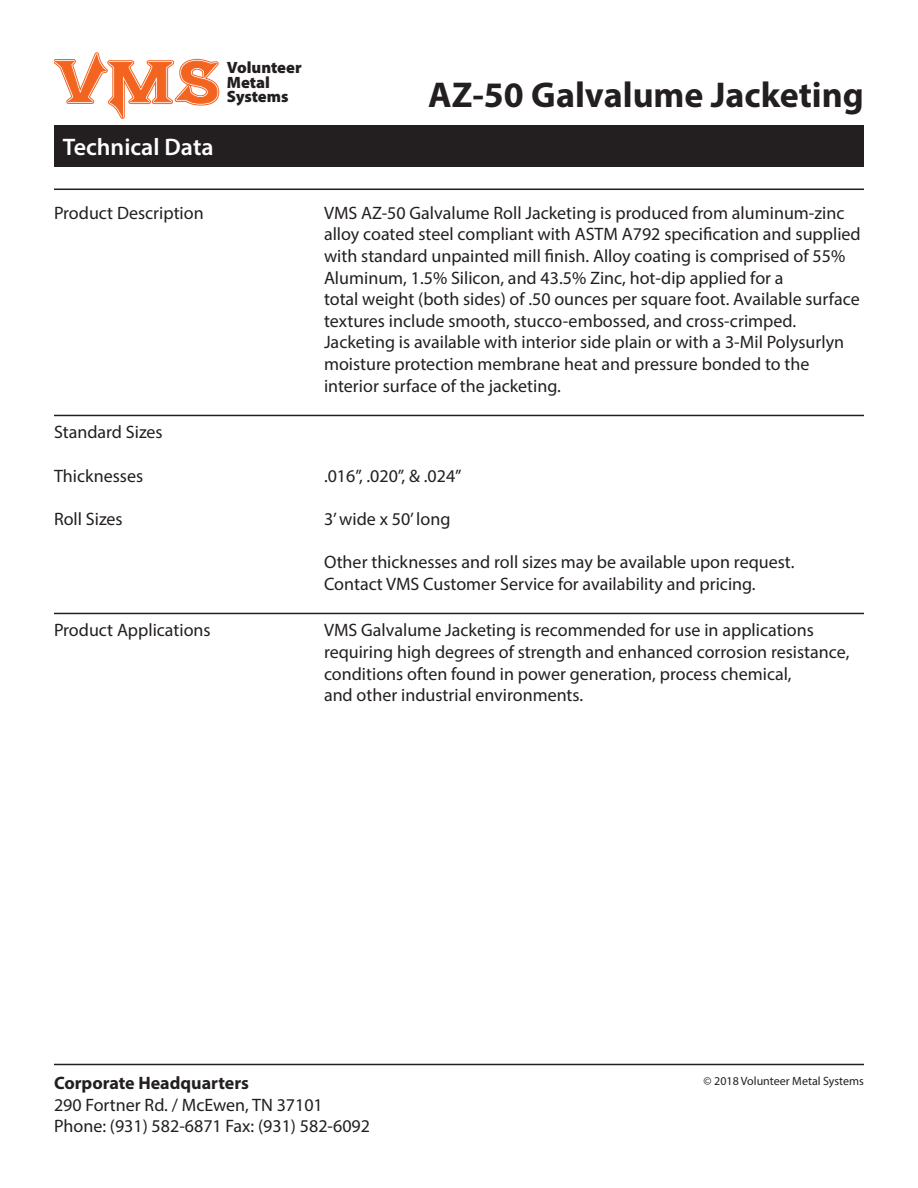
<style>
.page{position:relative;width:918px;height:1188px;background:#fff}
.page>*{position:absolute;margin:0;border:0;box-sizing:border-box;transform-origin:0 0}
.t1{font:700 36px "Myriad Pro";color:#231f20}
.t2{font:600 24px "Myriad Pro";color:#fff}
.t3{font:18px/21.6px "Myriad Pro";color:#231f20}
.t4{font:700 18px "Myriad Pro";color:#231f20}
.t5{font:900 16.35px/14.7px "Myriad Pro";color:#231f20}
.t6{font:12px "Myriad Pro";color:#231f20}
</style>
<div class="page">
<svg style="left:54px;top:53px;width:165px;height:65px"></svg>
<div style="left:54px;top:125px;width:810px;height:41px;background:#231f20"></div>
<hr style="left:54px;top:189px;width:810px;height:1px;background:#231f20">
<hr style="left:54px;top:1064px;width:810px;height:1px;background:#231f20">
<hr style="left:54px;top:415px;width:810px;height:1px;background:#231f20">
<hr style="left:54px;top:613px;width:810px;height:1px;background:#231f20">
<p class="t2" style="left:63px;top:131px;width:152px">Technical Data</p>
<p class="t5" style="left:227px;top:59px;width:76px">Volunteer<br>Metal<br>Systems</p>
<p class="t1" style="left:428px;top:71px;width:437px">AZ-50 Galvalume Jacketing</p>
<p class="t3" style="left:54px;top:202px;width:151px">Product Description</p>
<p class="t3" style="left:324px;top:202px;width:538px">VMS AZ-50 Galvalume Roll Jacketing is produced from aluminum-zinc alloy coated steel compliant with ASTM A792 specification and supplied</p>
<p class="t3" style="left:324px;top:245px;width:523px">with standard unpainted mill finish. Alloy coating is comprised of 55%<br>Aluminum, 1.5% Silicon, and 43.5% Zinc, hot-dip applied for a</p>
<p class="t3" style="left:324px;top:288px;width:537px">total weight (both sides) of .50 ounces per square foot. Available surface textures include smooth, stucco-embossed, and cross-crimped.</p>
<p class="t3" style="left:324px;top:331px;width:522px">Jacketing is available with interior side plain or with a 3-Mil Polysurlyn moisture protection membrane heat and pressure bonded to the</p>
<p class="t3" style="left:324px;top:374px;width:238px">interior surface of the jacketing.</p>
<p class="t3" style="left:54px;top:421px;width:110px">Standard Sizes</p>
<p class="t3" style="left:54px;top:464px;width:91px">Thicknesses</p>
<p class="t3" style="left:324px;top:464px;width:139px">.016”, .020”, &amp; .024”</p>
<p class="t3" style="left:54px;top:508px;width:70px">Roll Sizes</p>
<p class="t3" style="left:324px;top:508px;width:128px">3’ wide x 50’ long</p>
<p class="t3" style="left:324px;top:551px;width:472px">Other thicknesses and roll sizes may be available upon request.</p>
<p class="t3" style="left:324px;top:572px;width:433px">Contact VMS Customer Service for availability and pricing.</p>
<p class="t3" style="left:54px;top:619px;width:158px">Product Applications</p>
<p class="t3" style="left:324px;top:619px;width:527px">VMS Galvalume Jacketing is recommended for use in applications requiring high degrees of strength and enhanced corrosion resistance, conditions often found in power generation, process chemical,</p>
<p class="t3" style="left:324px;top:684px;width:261px">and other industrial environments.</p>
<p class="t4" style="left:54px;top:1071px;width:197px">Corporate Headquarters</p>
<p class="t3" style="left:54px;top:1093px;width:270px">290 Fortner Rd. / McEwen, TN 37101</p>
<p class="t3" style="left:54px;top:1115px;width:318px">Phone: (931) 582-6871 Fax: (931) 582-6092</p>
<p class="t6" style="left:704px;top:1073px;width:162px">© 2018 Volunteer Metal Systems</p>
</div>
